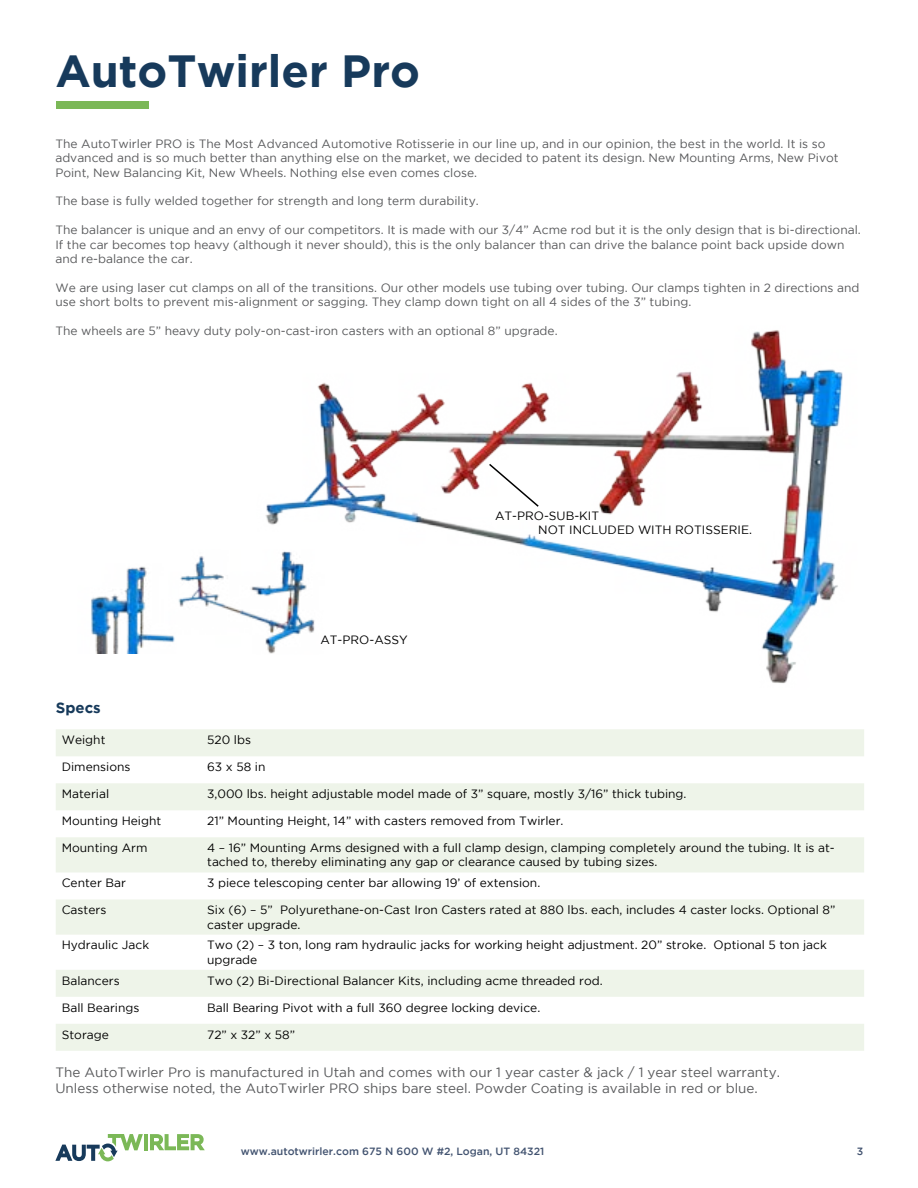
<style>
.page{position:relative;width:918px;height:1188px;background:#fff}
.page>*{position:absolute;margin:0;border:0;box-sizing:border-box;transform-origin:0 0}
.t1{font:700 45px "Gotham";color:#173a5b}
.t2{font:700 15px "Gotham";color:#173a5b}
.t3{font:13.5px/16.2px "Gotham";color:#58595b}
.t4{font:12px/14.4px "Gotham";color:#58595b}
.t5{font:12px/14.4px "Gotham";color:#000}
.t6{font:500 10.5px "Gotham";color:#425370}
</style>
<div class="page">
<hr style="left:144px;top:1134px;width:4px;height:16px;background:#7bb857">
<svg style="left:150px;top:1134px;width:55px;height:16px"></svg>
<svg style="left:55px;top:1134px;width:88px;height:27px"></svg>
<img style="left:265px;top:330px;width:578px;height:353px">
<img style="left:91px;top:566px;width:77px;height:87px">
<img style="left:168px;top:549px;width:158px;height:105px">
<div style="left:56px;top:102px;width:92px;height:7px;background:#7bb857"></div>
<svg style="left:56px;top:729px;width:808px;height:322px;fill:#eef4e9"></svg>
<svg style="left:487px;top:462px;width:53px;height:46px"></svg>
<h1 class="t1" style="left:55px;top:45px;width:366px">AutoTwirler Pro</h1>
<p class="t4" style="left:55px;top:136px;width:785px">The AutoTwirler PRO is The Most Advanced Automotive Rotisserie in our line up, and in our opinion, the best in the world. It is so advanced and is so much better than anything else on the market, we decided to patent its design. New Mounting Arms, New Pivot<br>Point, New Balancing Kit, New Wheels. Nothing else even comes close.</p>
<p class="t4" style="left:55px;top:194px;width:425px">The base is fully welded together for strength and long term durability.</p>
<p class="t4" style="left:55px;top:223px;width:807px">The balancer is unique and an envy of our competitors. It is made with our 3/4” Acme rod but it is the only design that is bi-directional.<br>If the car becomes top heavy (although it never should), this is the only balancer than can drive the balance point back upside down and re-balance the car.</p>
<p class="t4" style="left:55px;top:280px;width:806px">We are using laser cut clamps on all of the transitions. Our other models use tubing over tubing. Our clamps tighten in 2 directions and use short bolts to prevent mis-alignment or sagging. They clamp down tight on all 4 sides of the 3” tubing.</p>
<p class="t4" style="left:55px;top:323px;width:504px">The wheels are 5” heavy duty poly-on-cast-iron casters with an optional 8” upgrade.</p>
<p class="t2" style="left:56px;top:699px;width:47px">Specs</p>
<p class="t5" style="left:320px;top:633px;width:89px">AT-PRO-ASSY</p>
<p class="t5" style="left:538px;top:508px;width:215px;text-indent:-43px">AT-PRO-SUB-KIT<br>NOT INCLUDED WITH ROTISSERIE.</p>
<p class="t5" style="left:62px;top:732px;width:45px">Weight</p>
<p class="t5" style="left:207px;top:732px;width:45px">520 lbs</p>
<p class="t5" style="left:62px;top:759px;width:70px">Dimensions</p>
<p class="t5" style="left:207px;top:759px;width:60px">63 x 58 in</p>
<p class="t5" style="left:62px;top:786px;width:49px">Material</p>
<p class="t5" style="left:207px;top:786px;width:481px">3,000 lbs. height adjustable model made of 3” square, mostly 3/16” thick tubing.</p>
<p class="t5" style="left:62px;top:813px;width:101px">Mounting Height</p>
<p class="t5" style="left:207px;top:813px;width:358px">21” Mounting Height, 14” with casters removed from Twirler.</p>
<p class="t5" style="left:62px;top:840px;width:87px">Mounting Arm</p>
<p class="t5" style="left:207px;top:840px;width:629px">4 – 16” Mounting Arms designed with a full clamp design, clamping completely around the tubing. It is at&shy;tached to, thereby eliminating any gap or clearance caused by tubing sizes.</p>
<p class="t5" style="left:62px;top:876px;width:66px">Center Bar</p>
<p class="t5" style="left:207px;top:876px;width:335px">3 piece telescoping center bar allowing 19’ of extension.</p>
<p class="t5" style="left:62px;top:903px;width:46px">Casters</p>
<p class="t5" style="left:207px;top:903px;width:630px">Six (6) – 5” Polyurethane-on-Cast Iron Casters rated at 880 lbs. each, includes 4 caster locks. Optional 8” caster upgrade.</p>
<p class="t5" style="left:62px;top:938px;width:89px">Hydraulic Jack</p>
<p class="t5" style="left:207px;top:938px;width:621px">Two (2) – 3 ton, long ram hydraulic jacks for working height adjustment. 20” stroke. Optional 5 ton jack upgrade</p>
<p class="t5" style="left:62px;top:973px;width:59px">Balancers</p>
<p class="t5" style="left:207px;top:973px;width:397px">Two (2) Bi-Directional Balancer Kits, including acme threaded rod.</p>
<p class="t5" style="left:62px;top:1000px;width:79px">Ball Bearings</p>
<p class="t5" style="left:207px;top:1000px;width:335px">Ball Bearing Pivot with a full 360 degree locking device.</p>
<p class="t5" style="left:62px;top:1027px;width:49px">Storage</p>
<p class="t5" style="left:207px;top:1027px;width:89px">72” x 32” x 58”</p>
<p class="t3" style="left:55px;top:1064px;width:726px">The AutoTwirler Pro is manufactured in Utah and comes with our 1 year caster &amp; jack / 1 year steel warranty.<br>Unless otherwise noted, the AutoTwirler PRO ships bare steel. Powder Coating is available in red or blue.</p>
<p class="t6" style="left:241px;top:1146px;width:305px">www.autotwrirler.com 675 N 600 W #2, Logan, UT 84321</p>
<p class="t6" style="left:857px;top:1146px;width:8px">3</p>
</div>
